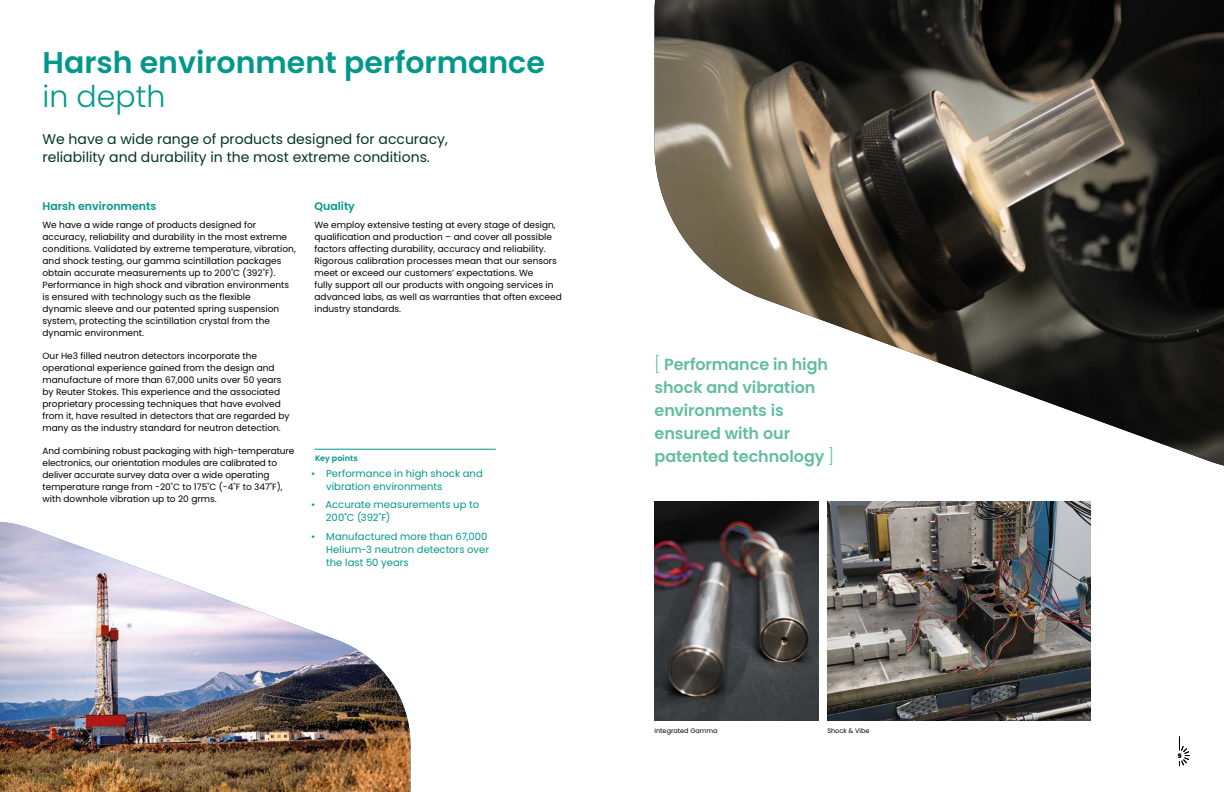
<style>
.page{position:relative;width:1224px;height:792px;background:#fff}
.page>*{position:absolute;margin:0;border:0;box-sizing:border-box;transform-origin:0 0}
.t1{font:600 30px "Poppins";color:#00988a}
.t2{font:300 30px "Poppins";color:#00988a}
.t3{font:600 16px/23px "Poppins";letter-spacing:-.005em;color:#63bda1}
.t4{font:14px/18px "Poppins";color:#003626}
.t5{font:600 11px "Poppins";color:#00988a}
.t6{font:10px/13px "Poppins";letter-spacing:.005em;color:#00988a}
.t7{font:9px/12px "Poppins";color:#000}
.t8{font:600 8px "Poppins";letter-spacing:.01em;color:#00988a}
.t9{font:6.5px "Poppins";color:#000}
.t10{font:600 6px "Poppins";color:#000}
.s1{font-weight:300}
</style>
<div class="page">
<img style="left:0;top:522px;width:411px;height:270px">
<img style="left:654px;top:0;width:570px;height:466px">
<img style="left:655px;top:501px;width:164px;height:220px">
<img style="left:827px;top:501px;width:264px;height:220px">
<hr style="left:315px;top:449px;width:181px;height:1px;background:#00988a">
<svg style="left:1179px;top:736px;width:11px;height:30px"></svg>
<h1 class="t1" style="left:43px;top:45px;width:504px">Harsh environment performance</h1>
<h1 class="t2" style="left:43px;top:79px;width:124px">in depth</h1>
<h3 class="t4" style="left:43px;top:130px;width:407px">We have a wide range of products designed for accuracy, reliability and durability in the most extreme conditions.</h3>
<p class="t5" style="left:43px;top:200px;width:115px">Harsh environments</p>
<p class="t7" style="left:43px;top:219px;width:255px">We have a wide range of products designed for accuracy, reliability and durability in the most extreme conditions. Validated by extreme temperature, vibration, and shock testing, our gamma scintillation packages obtain accurate measurements up to 200˚C (392˚F).<br>Performance in high shock and vibration environments is ensured with technology such as the flexible<br>dynamic sleeve and our patented spring suspension system, protecting the scintillation crystal from the dynamic environment.</p>
<p class="t7" style="left:43px;top:350px;width:249px">Our He3 filled neutron detectors incorporate the operational experience gained from the design and manufacture of more than 67,000 units over 50 years by Reuter Stokes. This experience and the associated proprietary processing techniques that have evolved from it, have resulted in detectors that are regarded by many as the industry standard for neutron detection.</p>
<p class="t7" style="left:43px;top:445px;width:253px">And combining robust packaging with high‑temperature electronics, our orientation modules are calibrated to deliver accurate survey data over a wide operating temperature range from -20˚C to 175˚C (-4˚F to 347˚F), with downhole vibration up to 20 grms.</p>
<p class="t5" style="left:315px;top:200px;width:42px">Quality</p>
<p class="t7" style="left:315px;top:219px;width:249px">We employ extensive testing at every stage of design, qualification and production – and cover all possible factors affecting durability, accuracy and reliability.<br>Rigorous calibration processes mean that our sensors meet or exceed our customers’ expectations. We<br>fully support all our products with ongoing services in advanced labs, as well as warranties that often exceed industry standards.</p>
<p class="t8" style="left:315px;top:453px;width:44px">Key points</p>
<p class="t6" style="left:326px;top:467px;width:158px;text-indent:-15px">• Performance in high shock and vibration environments</p>
<p class="t6" style="left:326px;top:498px;width:155px;text-indent:-15px">• Accurate measurements up to<br>200˚C (392˚F)</p>
<p class="t6" style="left:326px;top:530px;width:164px;text-indent:-15px">• Manufactured more than 67,000<br>Helium-3 neutron detectors over the last 50 years</p>
<h2 class="t3" style="left:655px;top:353px;width:181px"><span class="s1">[</span> Performance in high shock and vibration environments is ensured with our patented technology <span class="s1">]</span></h2>
<p class="t9" style="left:655px;top:727px;width:65px">Integrated Gamma</p>
<p class="t9" style="left:827px;top:727px;width:44px">Shock &amp; Vibe</p>
<p class="t10" style="left:1178px;top:752px;width:5px">9</p>
</div>
